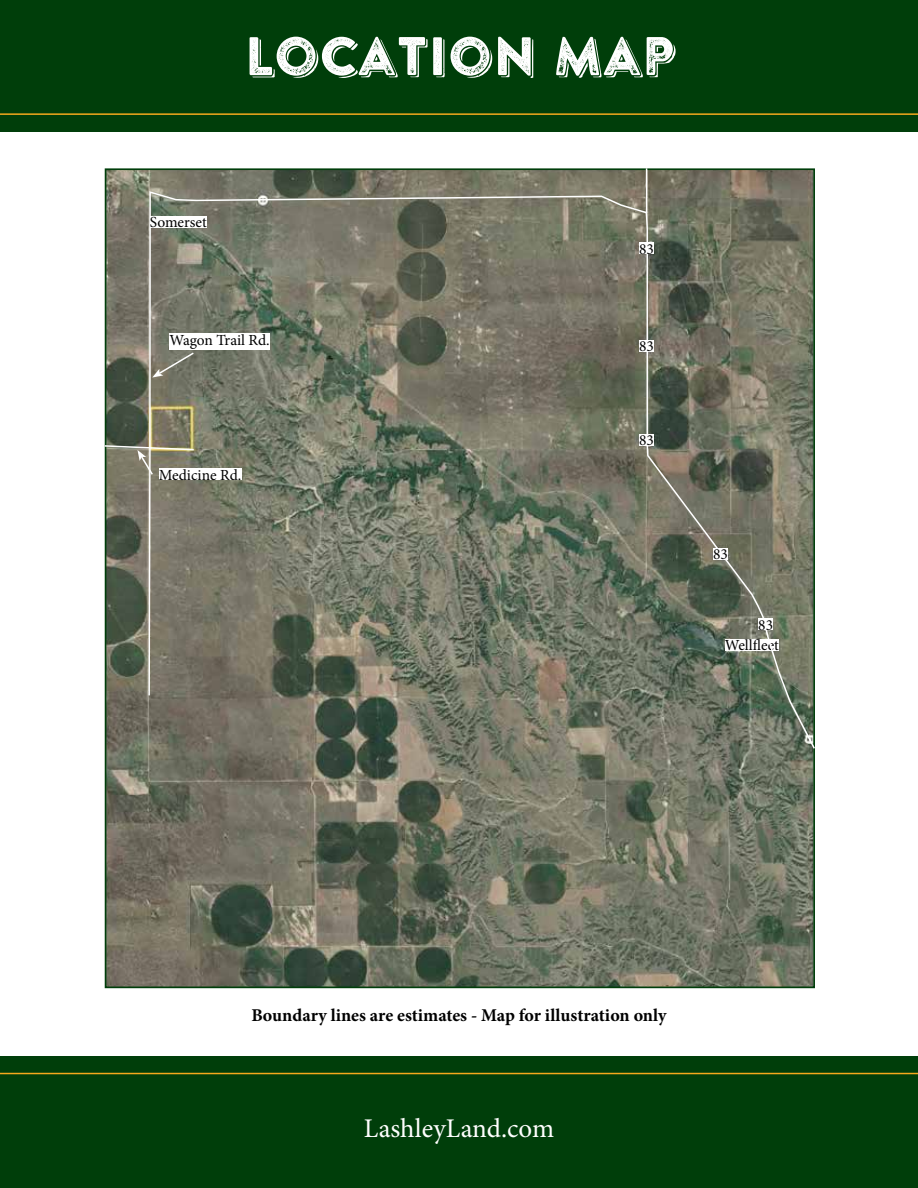
<style>
.page{position:relative;width:918px;height:1188px;background:#fff}
.page>*{position:absolute;margin:0;border:0;box-sizing:border-box;transform-origin:0 0}
.t1{font:54px "Brandon Printed Two Shadow";color:#fff}
.t2{font:27px "Minion Pro";color:#fff}
.t3{font:700 18px "Minion Pro";color:#000}
.t4{font:15.45px "Minion Pro";color:#000}
</style>
<div class="page">
<div style="left:0;top:1056px;width:918px;height:132px;background:#003e0a"></div>
<hr style="left:0;top:1073px;width:918px;height:1px;background:#f5a81d">
<div style="left:0;top:0;width:918px;height:132px;background:#003e0a"></div>
<hr style="left:0;top:113px;width:918px;height:2px;background:#f5a81d">
<img style="left:108px;top:171px;width:704px;height:814px">
<svg style="left:148px;top:190px;width:667px;height:560px;background:#737665"></svg>
<div style="left:639px;top:243px;width:15px;height:11px;background:#fff"></div>
<div style="left:639px;top:340px;width:15px;height:11px;background:#fff"></div>
<div style="left:639px;top:434px;width:15px;height:11px;background:#fff"></div>
<div style="left:713px;top:548px;width:15px;height:11px;background:#fff"></div>
<div style="left:758px;top:619px;width:15px;height:11px;background:#fff"></div>
<div style="left:150px;top:216px;width:57px;height:12px;background:#fff"></div>
<div style="left:170px;top:333px;width:100px;height:17px;background:#fff"></div>
<svg style="left:152px;top:351px;width:43px;height:27px"></svg>
<div style="left:159px;top:469px;width:82px;height:11px;background:#fff"></div>
<svg style="left:104px;top:444px;width:91px;height:32px;background:#959482"></svg>
<hr style="left:646px;top:168px;width:1px;height:45px;background:#fff">
<h1 class="t1" style="left:244px;top:22px;width:433px">LOCATION MAP</h1>
<p class="t4" style="left:150px;top:212px;width:58px">Somerset</p>
<p class="t4" style="left:170px;top:329px;width:102px">Wagon Trail Rd.</p>
<p class="t4" style="left:159px;top:465px;width:84px">Medicine Rd.</p>
<p class="t4" style="left:639px;top:239px;width:16px">83</p>
<p class="t4" style="left:639px;top:336px;width:16px">83</p>
<p class="t4" style="left:639px;top:430px;width:16px">83</p>
<p class="t4" style="left:713px;top:544px;width:16px">83</p>
<p class="t4" style="left:758px;top:615px;width:16px">83</p>
<p class="t4" style="left:725px;top:635px;width:55px">Wellfleet</p>
<p class="t3" style="left:251px;top:1002px;width:417px">Boundary lines are estimates - Map for illustration only</p>
<h2 class="t2" style="left:364px;top:1110px;width:192px">LashleyLand.com</h2>
</div>
